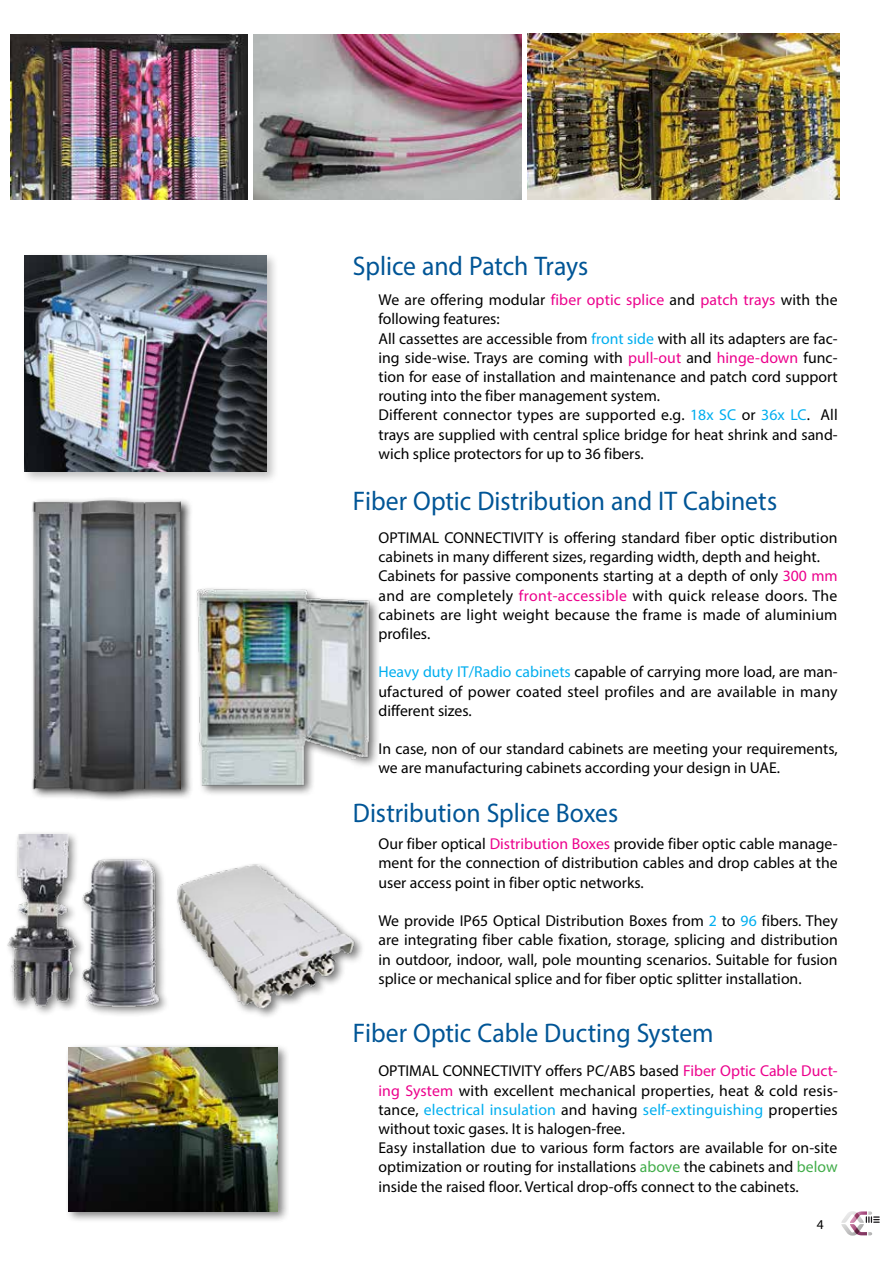
<style>
.page{position:relative;width:893px;height:1263px;background:#fff}
.page>*{position:absolute;margin:0;border:0;box-sizing:border-box;transform-origin:0 0}
.t1{font:27px "Myriad Pro";color:#005596;scale:.95 1}
.t2{font:15.75px/19.2px "Myriad Pro";color:#000}
.t3{font:13.5px "Myriad Pro";color:#000}
.s1{color:#ec008c}
.s2{color:#00aeef}
.s3{color:#41ad49}
</style>
<div class="page">
<img style="left:527px;top:34px;width:313px;height:166px">
<img style="left:253px;top:34px;width:269px;height:166px">
<img style="left:7px;top:834px;width:157px;height:179px">
<img style="left:864px;top:1211px;width:3px;height:24px">
<img style="left:841px;top:1211px;width:23px;height:24px">
<svg style="left:854px;top:1213px;width:5px;height:6px"></svg>
<svg style="left:854px;top:1228px;width:5px;height:6px"></svg>
<svg style="left:868px;top:1232px;width:4px;height:3px"></svg>
<svg style="left:866px;top:1211px;width:14px;height:12px"></svg>
<div style="left:21px;top:251px;width:259px;height:233px;background:#000;opacity:.25"></div>
<img style="left:25px;top:255px;width:242px;height:217px">
<img style="left:11px;top:34px;width:237px;height:166px">
<div style="left:30px;top:496px;width:163px;height:306px;background:#000;opacity:.75"></div>
<img style="left:30px;top:496px;width:151px;height:304px">
<img style="left:177px;top:864px;width:182px;height:153px">
<div style="left:195px;top:586px;width:186px;height:211px;background:#000;opacity:.55"></div>
<img style="left:192px;top:580px;width:184px;height:211px">
<div style="left:65px;top:1043px;width:225px;height:180px;background:#000;opacity:.5"></div>
<img style="left:69px;top:1047px;width:209px;height:164px">
<h1 class="t1" style="left:353px;top:250px;width:249px">Splice and Patch Trays</h1>
<p class="t2" style="left:378px;top:290px;width:461px">We are offering modular <span class="s1">fiber optic splice</span> and <span class="s1">patch trays</span> with the following features:<br>All cassettes are accessible from <span class="s2">front side</span> with all its adapters are fac&shy;ing side-wise. Trays are coming with <span class="s1">pull-out</span> and <span class="s1">hinge-down</span> func&shy;tion for ease of installation and maintenance and patch cord support routing into the fiber management system.<br>Different connector types are supported e.g. <span class="s2">18x SC</span> or <span class="s2">36x LC</span>. All trays are supplied with central splice bridge for heat shrink and sand&shy;wich splice protectors for up to 36 fibers.</p>
<h1 class="t1" style="left:353px;top:484px;width:448px">Fiber Optic Distribution and IT Cabinets</h1>
<p class="t2" style="left:378px;top:528px;width:461px">OPTIMAL CONNECTIVITY is offering standard fiber optic distribution cabinets in many different sizes, regarding width, depth and height.<br>Cabinets for passive components starting at a depth of only <span class="s1">300 mm </span>and are completely <span class="s1">front-accessible</span> with quick release doors. The cabinets are light weight because the frame is made of aluminium profiles.</p>
<p class="t2" style="left:378px;top:662px;width:461px;text-align:justify"><span class="s2">Heavy duty IT/Radio cabinets</span> capable of carrying more load, are man&shy;ufactured of power coated steel profiles and are available in many different sizes.</p>
<p class="t2" style="left:378px;top:739px;width:461px">In case, non of our standard cabinets are meeting your requirements, we are manufacturing cabinets according your design in UAE.</p>
<h1 class="t1" style="left:353px;top:796px;width:281px">Distribution Splice Boxes</h1>
<p class="t2" style="left:378px;top:834px;width:461px;text-align:justify">Our fiber optical <span class="s1">Distribution Boxes</span> provide fiber optic cable manage&shy;ment for the connection of distribution cables and drop cables at the user access point in fiber optic networks.</p>
<p class="t2" style="left:378px;top:911px;width:461px;text-align:justify">We provide IP65 Optical Distribution Boxes from <span class="s2">2</span> to <span class="s2">96</span> fibers. They are integrating fiber cable fixation, storage, splicing and distribution in outdoor, indoor, wall, pole mounting scenarios. Suitable for fusion splice or mechanical splice and for fiber optic splitter installation.</p>
<h1 class="t1" style="left:353px;top:1017px;width:381px">Fiber Optic Cable Ducting System</h1>
<p class="t2" style="left:378px;top:1061px;width:461px">OPTIMAL CONNECTIVITY offers PC/ABS based <span class="s1">Fiber Optic Cable Duct&shy;ing System</span> with excellent mechanical properties, heat &amp; cold resis&shy;tance, <span class="s2">electrical insulation</span> and having <span class="s2">self-extinguishing</span> properties without toxic gases. It is halogen-free.<br>Easy installation due to various form factors are available for on-site optimization or routing for installations <span class="s3">above</span> the cabinets and <span class="s3">below </span>inside the raised floor. Vertical drop-offs connect to the cabinets.</p>
<p class="t3" style="left:817px;top:1216px;width:8px">4</p>
</div>
